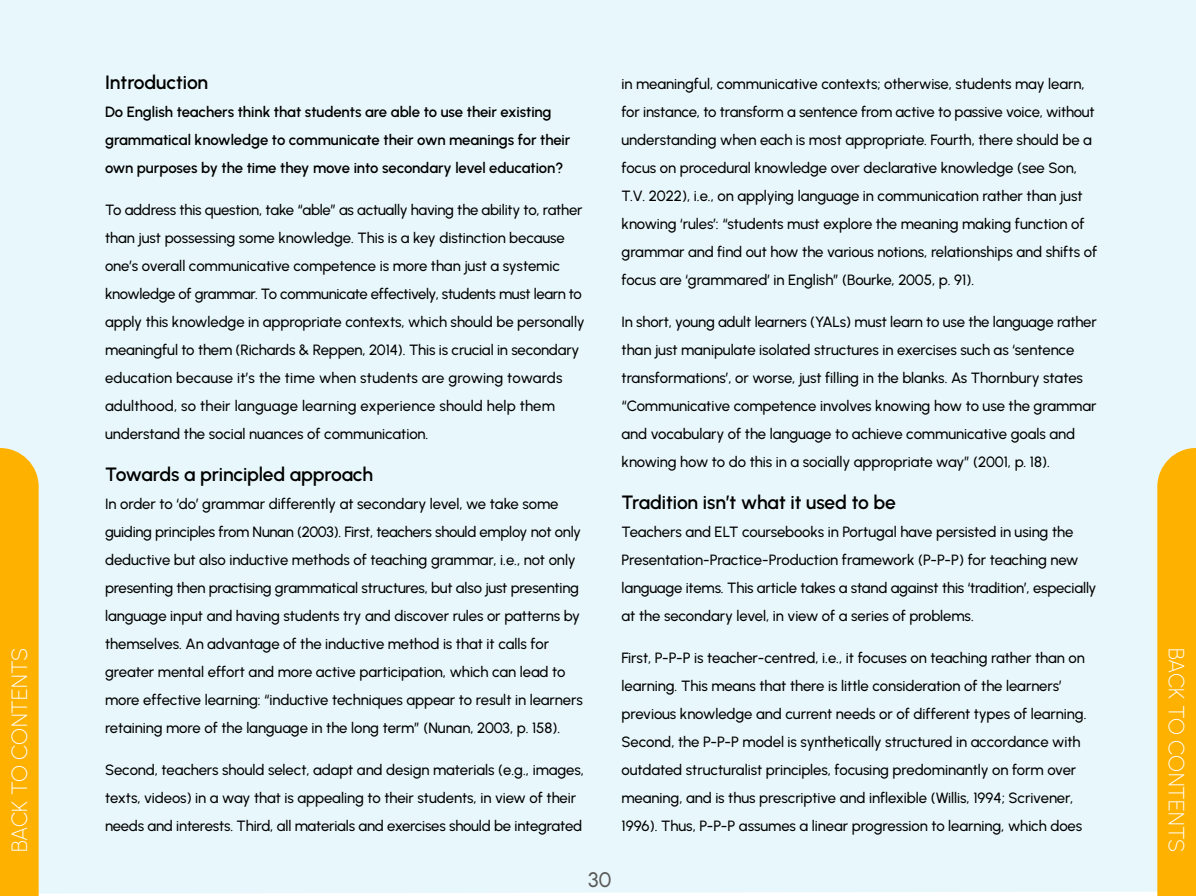
<style>
.page{position:relative;width:1196px;height:896px;background:#fff}
.page>*{position:absolute;margin:0;border:0;box-sizing:border-box;transform-origin:0 0}
.t1{font:200 22.05px "Urbanist";color:#fff}
.t2{font:500 21px "Urbanist";color:#5a5a5a}
.t3{font:600 19.25px "Urbanist";letter-spacing:-.01em;color:#000}
.t4{font:500 14.88px/28px "Urbanist";letter-spacing:-.01em;color:#000}
.t5{font:600 14.88px/28px "Urbanist";letter-spacing:-.005em;color:#000}
</style>
<div class="page">
<div style="left:0;top:0;width:1195px;height:894px;background:#e8f7fb"></div>
<div style="left:0;top:448px;width:39px;height:448px;background:#ffb100"></div>
<div style="left:1157px;top:448px;width:39px;height:448px;background:#ffb100"></div>
<h1 class="t1" style="left:6px;top:852px;width:206px;rotate:-90deg">BACK TO CONTENTS</h1>
<p class="t3" style="left:105px;top:71px;width:105px">Introduction</p>
<p class="t5" style="left:105px;top:98px;width:467px">Do English teachers think that students are able to use their existing grammatical knowledge to communicate their own meanings for their own purposes by the time they move into secondary level education?</p>
<p class="t4" style="left:105px;top:196px;width:481px">To address this question, take “able” as actually having the ability to, rather than just possessing some knowledge. This is a key distinction because one’s overall communicative competence is more than just a systemic knowledge of grammar. To communicate effectively, students must learn to apply this knowledge in appropriate contexts, which should be personally meaningful to them (Richards &amp; Reppen, 2014). This is crucial in secondary education because it’s the time when students are growing towards adulthood, so their language learning experience should help them understand the social nuances of communication.</p>
<p class="t3" style="left:105px;top:463px;width:269px">Towards a principled approach</p>
<p class="t4" style="left:105px;top:490px;width:479px">In order to ʻdo’ grammar differently at secondary level, we take some guiding principles from Nunan (2003). First, teachers should employ not only deductive but also inductive methods of teaching grammar, i.e., not only presenting then practising grammatical structures, but also just presenting language input and having students try and discover rules or patterns by themselves. An advantage of the inductive method is that it calls for greater mental effort and more active participation, which can lead to more effective learning: “inductive techniques appear to result in learners retaining more of the language in the long term” (Nunan, 2003, p. 158).</p>
<p class="t4" style="left:105px;top:756px;width:480px">Second, teachers should select, adapt and design materials (e.g., images, texts, videos) in a way that is appealing to their students, in view of their needs and interests. Third, all materials and exercises should be integrated</p>
<p class="t4" style="left:621px;top:70px;width:477px">in meaningful, communicative contexts; otherwise, students may learn, for instance, to transform a sentence from active to passive voice, without understanding when each is most appropriate. Fourth, there should be a focus on procedural knowledge over declarative knowledge (see Son, T.V. 2022), i.e., on applying language in communication rather than just knowing ʻrules’: “students must explore the meaning making function of grammar and find out how the various notions, relationships and shifts of focus are ʻgrammared’ in English” (Bourke, 2005, p. 91).</p>
<p class="t4" style="left:621px;top:308px;width:477px">In short, young adult learners (YALs) must learn to use the language rather than just manipulate isolated structures in exercises such as ʻsentence transformations’, or worse, just filling in the blanks. As Thornbury states “Communicative competence involves knowing how to use the grammar and vocabulary of the language to achieve communicative goals and knowing how to do this in a socially appropriate way” (2001, p. 18).</p>
<p class="t3" style="left:621px;top:491px;width:276px">Tradition isn’t what it used to be</p>
<p class="t4" style="left:621px;top:518px;width:476px">Teachers and ELT coursebooks in Portugal have persisted in using the Presentation-Practice-Production framework (P-P-P) for teaching new language items. This article takes a stand against this ʻtradition’, especially at the secondary level, in view of a series of problems.</p>
<p class="t4" style="left:621px;top:644px;width:466px">First, P-P-P is teacher-centred, i.e., it focuses on teaching rather than on learning. This means that there is little consideration of the learners’ previous knowledge and current needs or of different types of learning.<br>Second, the P-P-P model is synthetically structured in accordance with outdated structuralist principles, focusing predominantly on form over meaning, and is thus prescriptive and inflexible (Willis, 1994; Scrivener, 1996). Thus, P-P-P assumes a linear progression to learning, which does</p>
<h2 class="t2" style="left:588px;top:867px;width:24px">30</h2>
<h1 class="t1" style="left:1189px;top:648px;width:206px;rotate:90deg">BACK TO CONTENTS</h1>
</div>
